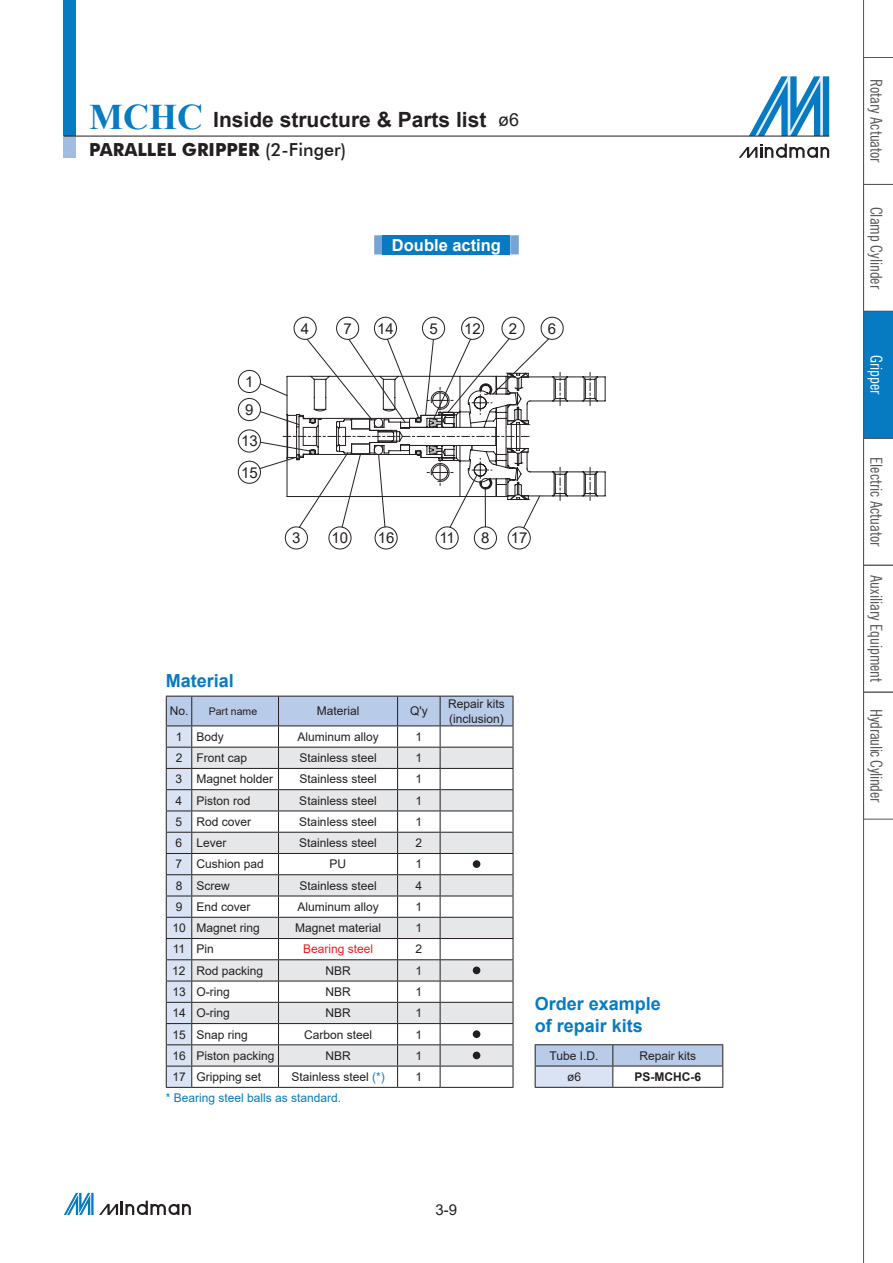
<style>
.page{position:relative;width:893px;height:1263px;background:#fff}
.page>*{position:absolute;margin:0;border:0;box-sizing:border-box;transform-origin:0 0}
.t1{font:700 21px "Arial";color:#231f20}
.t2{font:700 18px/21.6px "Arial";color:#077bc1}
.t3{font:700 18px "Futura BT";color:#231f20}
.t4{font:condensed 16.5px "News Gothic BT";color:#57585a}
.t5{font:condensed 16.5px "News Gothic BT";letter-spacing:-.02em;color:#57585a}
.t6{font:700 16.5px "Arial";color:#fff}
.t7{font:condensed 16.5px "News Gothic BT";color:#fff}
.t8{font:15px/28px "Arial";color:#231f20}
.t9{font:12px/14.4px "Arial";color:#231f20}
.t10{font:12px "Arial";color:#077bc1}
.t11{font:12px "Arial";color:#ee1d23}
.t12{font:700 12px "Arial";color:#231f20}
.t13{font:10.5px "Arial";color:#231f20}
.s1{font-family:"Times New Roman";font-size:36px;color:#077bc1}
.s2{font-weight:400;font-size:18px}
.s3{font-weight:500}
.s4{font-size:12px}
.s5{color:#077bc1}
</style>
<div class="page">
<svg style="left:749px;top:76px;width:80px;height:60px"></svg>
<svg style="left:739px;top:144px;width:90px;height:14px"></svg>
<div style="left:64px;top:0;width:12px;height:136px;background:#077bc1"></div>
<div style="left:64px;top:136px;width:12px;height:21px;background:#a2bce1"></div>
<hr style="left:64px;top:136px;width:765px;height:1px;background:#231f20">
<svg style="left:64px;top:1193px;width:127px;height:22px"></svg>
<hr style="left:863px;top:0;width:1px;height:1263px;background:#57585a">
<svg style="left:864px;top:57px;width:29px;height:762px"></svg>
<svg style="left:549px;top:372px;width:57px;height:129px"></svg>
<svg style="left:259px;top:338px;width:290px;height:190px"></svg>
<div style="left:294px;top:317px;width:22px;height:23px;border:1px solid #231f20;border-radius:50%"></div>
<div style="left:238px;top:370px;width:23px;height:23px;border:1px solid #231f20;border-radius:50%"></div>
<div style="left:238px;top:398px;width:23px;height:23px;border:1px solid #231f20;border-radius:50%"></div>
<div style="left:238px;top:430px;width:23px;height:22px;border:1px solid #231f20;border-radius:50%"></div>
<div style="left:238px;top:461px;width:23px;height:22px;border:1px solid #231f20;border-radius:50%"></div>
<div style="left:285px;top:527px;width:23px;height:22px;border:1px solid #231f20;border-radius:50%"></div>
<div style="left:329px;top:527px;width:22px;height:22px;border:1px solid #231f20;border-radius:50%"></div>
<div style="left:375px;top:527px;width:22px;height:22px;border:1px solid #231f20;border-radius:50%"></div>
<div style="left:436px;top:527px;width:22px;height:22px;border:1px solid #231f20;border-radius:50%"></div>
<div style="left:474px;top:527px;width:23px;height:22px;border:1px solid #231f20;border-radius:50%"></div>
<div style="left:508px;top:527px;width:22px;height:22px;border:1px solid #231f20;border-radius:50%"></div>
<div style="left:336px;top:317px;width:23px;height:23px;border:1px solid #231f20;border-radius:50%"></div>
<div style="left:374px;top:317px;width:23px;height:23px;border:1px solid #231f20;border-radius:50%"></div>
<div style="left:422px;top:317px;width:23px;height:23px;border:1px solid #231f20;border-radius:50%"></div>
<div style="left:461px;top:317px;width:23px;height:23px;border:1px solid #231f20;border-radius:50%"></div>
<div style="left:502px;top:317px;width:22px;height:23px;border:1px solid #231f20;border-radius:50%"></div>
<div style="left:541px;top:317px;width:22px;height:23px;border:1px solid #231f20;border-radius:50%"></div>
<svg style="left:374px;top:235px;width:145px;height:19px"></svg>
<div style="left:383px;top:235px;width:127px;height:19px;background:#077bc1"></div>
<svg style="left:166px;top:696px;width:348px;height:392px"></svg>
<hr style="left:192px;top:1087px;width:87px;height:1px;background:#231f20">
<hr style="left:279px;top:1087px;width:119px;height:1px;background:#231f20">
<hr style="left:398px;top:1087px;width:42px;height:1px;background:#231f20">
<div style="left:473px;top:860px;width:7px;height:8px;background:#231f20;border-radius:50%"></div>
<div style="left:473px;top:966px;width:7px;height:8px;background:#231f20;border-radius:50%"></div>
<div style="left:473px;top:1030px;width:7px;height:8px;background:#231f20;border-radius:50%"></div>
<div style="left:473px;top:1051px;width:7px;height:8px;background:#231f20;border-radius:50%"></div>
<hr style="left:535px;top:1044px;width:78px;height:1px;background:#231f20">
<hr style="left:613px;top:1044px;width:110px;height:1px;background:#231f20">
<svg style="left:535px;top:1045px;width:188px;height:42px"></svg>
<hr style="left:535px;top:1087px;width:78px;height:1px;background:#231f20">
<hr style="left:613px;top:1087px;width:110px;height:1px;background:#231f20">
<h1 class="t1" style="left:89px;top:105px;width:431px"><span class="s1">MCHC</span> Inside structure &amp; Parts list <span class="s2">ø6</span></h1>
<h2 class="t3" style="left:89px;top:139px;width:258px">PARALLEL GRIPPER <span class="s3">(2-Finger)</span></h2>
<p class="t8" style="left:245px;top:367px;width:10px">1<br>9</p>
<p class="t8" style="left:241px;top:425px;width:18px;line-height:31.2px">13<br>15</p>
<p class="t8" style="left:301px;top:314px;width:10px">4</p>
<h3 class="t6" style="left:392px;top:233px;width:111px">Double acting</h3>
<p class="t8" style="left:343px;top:314px;width:10px">7</p>
<p class="t8" style="left:377px;top:314px;width:18px">14</p>
<p class="t8" style="left:429px;top:314px;width:10px">5</p>
<p class="t8" style="left:464px;top:314px;width:18px">12</p>
<p class="t8" style="left:509px;top:314px;width:10px">2</p>
<p class="t8" style="left:548px;top:314px;width:10px">6</p>
<p class="t8" style="left:292px;top:524px;width:10px">3</p>
<p class="t8" style="left:332px;top:524px;width:18px">10</p>
<p class="t8" style="left:378px;top:524px;width:18px">16</p>
<p class="t8" style="left:439px;top:524px;width:17px">11</p>
<p class="t8" style="left:481px;top:524px;width:10px">8</p>
<p class="t8" style="left:511px;top:524px;width:18px">17</p>
<h2 class="t2" style="left:166px;top:670px;width:70px">Material</h2>
<p class="t13" style="left:170px;top:704px;width:89px"><span class="s4">No.</span> Part name</p>
<p class="t9" style="left:317px;top:704px;width:44px">Material</p>
<p class="t9" style="left:410px;top:704px;width:19px">Q'y</p>
<p class="t9" style="left:448px;top:697px;width:58px">Repair kits (inclusion)</p>
<p class="t9" style="left:176px;top:729px;width:50px">1 Body</p>
<p class="t9" style="left:297px;top:729px;width:83px">Aluminum alloy</p>
<p class="t9" style="left:415px;top:729px;width:8px">1</p>
<p class="t9" style="left:176px;top:751px;width:73px">2 Front cap</p>
<p class="t9" style="left:299px;top:751px;width:79px">Stainless steel</p>
<p class="t9" style="left:415px;top:751px;width:8px">1</p>
<p class="t9" style="left:176px;top:772px;width:99px">3 Magnet holder</p>
<p class="t9" style="left:299px;top:772px;width:79px">Stainless steel</p>
<p class="t9" style="left:415px;top:772px;width:8px">1</p>
<p class="t9" style="left:176px;top:793px;width:76px">4 Piston rod</p>
<p class="t9" style="left:299px;top:793px;width:79px">Stainless steel</p>
<p class="t9" style="left:415px;top:793px;width:8px">1</p>
<p class="t9" style="left:176px;top:814px;width:77px">5 Rod cover</p>
<p class="t9" style="left:299px;top:814px;width:79px">Stainless steel</p>
<p class="t9" style="left:415px;top:814px;width:8px">1</p>
<p class="t9" style="left:176px;top:836px;width:52px">6 Lever</p>
<p class="t9" style="left:299px;top:836px;width:79px">Stainless steel</p>
<p class="t9" style="left:415px;top:836px;width:8px">2</p>
<p class="t9" style="left:176px;top:857px;width:90px">7 Cushion pad</p>
<p class="t9" style="left:330px;top:857px;width:18px">PU</p>
<p class="t9" style="left:415px;top:857px;width:8px">1</p>
<p class="t9" style="left:176px;top:878px;width:56px">8 Screw</p>
<p class="t9" style="left:299px;top:878px;width:79px">Stainless steel</p>
<p class="t9" style="left:415px;top:878px;width:8px">4</p>
<p class="t9" style="left:176px;top:899px;width:76px">9 End cover</p>
<p class="t9" style="left:297px;top:899px;width:83px">Aluminum alloy</p>
<p class="t9" style="left:415px;top:899px;width:8px">1</p>
<p class="t9" style="left:172px;top:921px;width:89px">10 Magnet ring</p>
<p class="t9" style="left:295px;top:921px;width:88px">Magnet material</p>
<p class="t9" style="left:415px;top:921px;width:8px">1</p>
<p class="t9" style="left:173px;top:942px;width:42px">11 Pin</p>
<p class="t11" style="left:303px;top:941px;width:72px">Bearing steel</p>
<p class="t9" style="left:415px;top:942px;width:8px">2</p>
<p class="t9" style="left:172px;top:963px;width:92px">12 Rod packing</p>
<p class="t9" style="left:325px;top:963px;width:27px">NBR</p>
<p class="t9" style="left:415px;top:963px;width:8px">1</p>
<p class="t9" style="left:172px;top:984px;width:59px">13 O-ring</p>
<p class="t9" style="left:325px;top:984px;width:27px">NBR</p>
<p class="t9" style="left:415px;top:984px;width:8px">1</p>
<p class="t9" style="left:172px;top:1006px;width:59px">14 O-ring</p>
<p class="t9" style="left:325px;top:1006px;width:27px">NBR</p>
<p class="t9" style="left:415px;top:1006px;width:8px">1</p>
<p class="t9" style="left:172px;top:1027px;width:77px">15 Snap ring</p>
<p class="t9" style="left:304px;top:1027px;width:70px">Carbon steel</p>
<p class="t9" style="left:415px;top:1027px;width:8px">1</p>
<p class="t9" style="left:172px;top:1048px;width:104px">16 Piston packing</p>
<p class="t9" style="left:325px;top:1048px;width:27px">NBR</p>
<p class="t9" style="left:415px;top:1048px;width:8px">1</p>
<p class="t9" style="left:172px;top:1069px;width:90px">17 Gripping set</p>
<p class="t9" style="left:291px;top:1069px;width:95px">Stainless steel <span class="s5">(*)</span></p>
<p class="t9" style="left:415px;top:1069px;width:8px">1</p>
<p class="t10" style="left:166px;top:1090px;width:177px">* Bearing steel balls as standard.</p>
<h2 class="t2" style="left:535px;top:993px;width:128px">Order example of repair kits</h2>
<p class="t9" style="left:550px;top:1048px;width:50px">Tube I.D.</p>
<p class="t9" style="left:639px;top:1048px;width:58px">Repair kits</p>
<p class="t9" style="left:567px;top:1069px;width:16px">ø6</p>
<p class="t12" style="left:634px;top:1068px;width:68px">PS-MCHC-6</p>
<p class="t8" style="left:436px;top:1196px;width:23px">3-9</p>
<h3 class="t4" style="left:886px;top:79px;width:85px;rotate:90deg">Rotary Actuator</h3>
<h3 class="t4" style="left:886px;top:207px;width:84px;rotate:90deg">Clamp Cylinder</h3>
<h3 class="t7" style="left:886px;top:355px;width:41px;rotate:90deg">Gripper</h3>
<h3 class="t4" style="left:886px;top:457px;width:91px;rotate:90deg">Electric Actuator</h3>
<h3 class="t4" style="left:886px;top:575px;width:109px;rotate:90deg">Auxiliary Equipment</h3>
<h3 class="t5" style="left:886px;top:709px;width:94px;rotate:90deg">Hydraulic Cylinder</h3>
</div>
